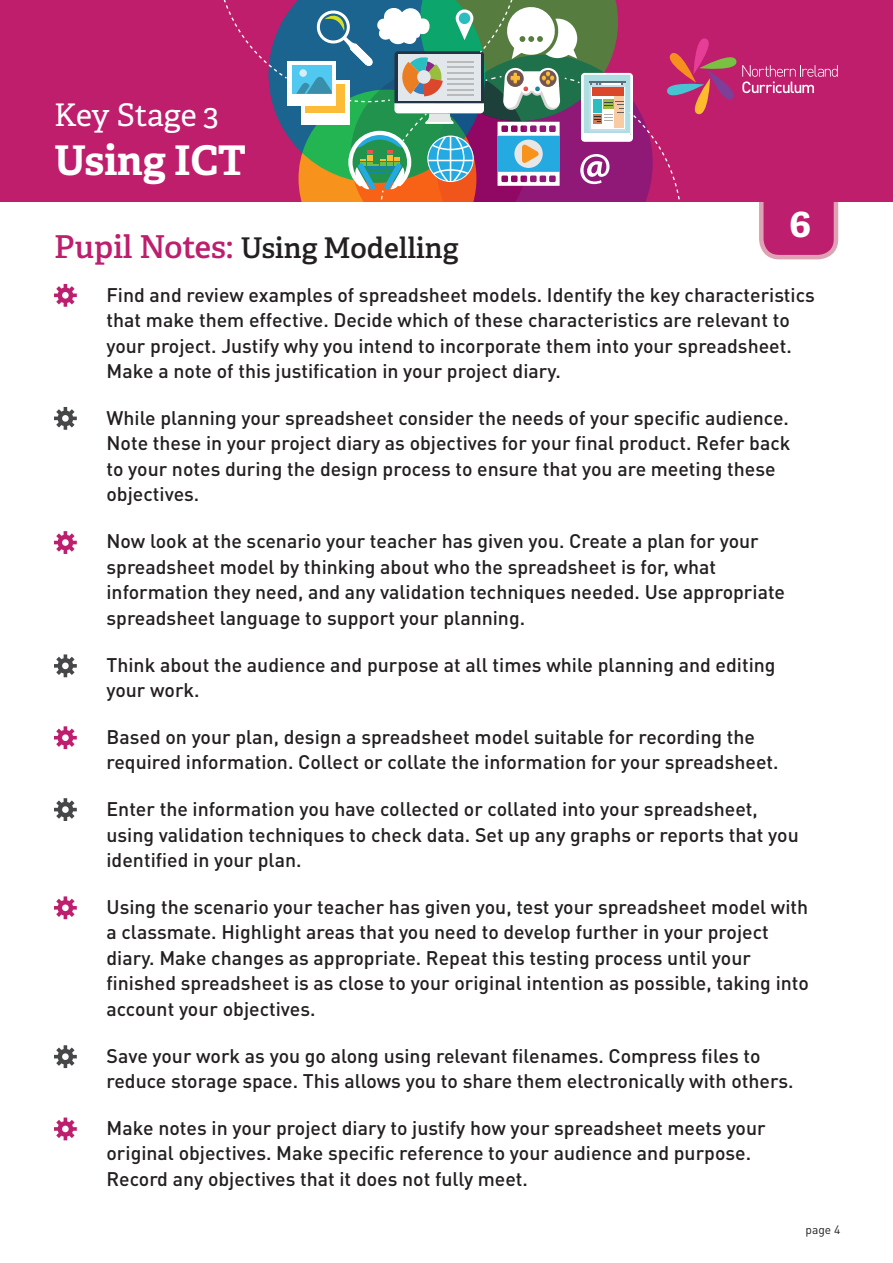
<style>
.page{position:relative;width:893px;height:1263px;background:#fff}
.page>*{position:absolute;margin:0;border:0;box-sizing:border-box;transform-origin:0 0}
.t1{font:700 40.8px "Adelle";color:#fff}
.Levels_Bullets{font:700 39px "Adelle";color:#fff}
.t2{font:31.05px "Adelle";letter-spacing:-.005em;color:#fff}
.t3{font:600 28.5px "Adelle";color:#231f20}
.Body_Text_New{font:500 19.5px/25.5px "DIN Pro";color:#231f20}
.t4{font:12px "DIN Pro";color:#231f20}
.s1{font-size:31.5px;color:#bd1e6d}
</style>
<div class="page">
<div style="left:0;top:0;width:893px;height:202px;background:#bf1e6d"></div>
<svg style="left:223px;top:0;width:616px;height:260px"></svg>
<svg style="left:54px;top:284px;width:23px;height:23px"></svg>
<svg style="left:54px;top:407px;width:23px;height:23px"></svg>
<svg style="left:54px;top:531px;width:23px;height:23px"></svg>
<svg style="left:54px;top:654px;width:23px;height:23px"></svg>
<svg style="left:54px;top:726px;width:23px;height:23px"></svg>
<svg style="left:54px;top:798px;width:23px;height:23px"></svg>
<svg style="left:54px;top:896px;width:23px;height:23px"></svg>
<svg style="left:54px;top:1045px;width:23px;height:23px"></svg>
<svg style="left:54px;top:1117px;width:23px;height:23px"></svg>
<h3 class="t2" style="left:54px;top:96px;width:166px">Key Stage 3</h3>
<h1 class="t1" style="left:54px;top:135px;width:194px">Using ICT</h1>
<h3 class="t3" style="left:54px;top:230px;width:406px"><span class="s1">Pupil Notes:</span> Using Modelling</h3>
<p class="Levels_Bullets" style="left:789px;top:198px;width:24px">6</p>
<p class="Body_Text_New" style="left:106px;top:281px;width:710px">Find and review examples of spreadsheet models. Identify the key characteristics that make them effective. Decide which of these characteristics are relevant to your project. Justify why you intend to incorporate them into your spreadsheet.<br>Make a note of this justification in your project diary.</p>
<p class="Body_Text_New" style="left:106px;top:404px;width:685px">While planning your spreadsheet consider the needs of your specific audience.<br>Note these in your project diary as objectives for your final product. Refer back to your notes during the design process to ensure that you are meeting these objectives.</p>
<p class="Body_Text_New" style="left:106px;top:528px;width:680px">Now look at the scenario your teacher has given you. Create a plan for your spreadsheet model by thinking about who the spreadsheet is for, what information they need, and any validation techniques needed. Use appropriate spreadsheet language to support your planning.</p>
<p class="Body_Text_New" style="left:106px;top:651px;width:671px">Think about the audience and purpose at all times while planning and editing your work.</p>
<p class="Body_Text_New" style="left:106px;top:723px;width:674px">Based on your plan, design a spreadsheet model suitable for recording the required information. Collect or collate the information for your spreadsheet.</p>
<p class="Body_Text_New" style="left:106px;top:795px;width:694px">Enter the information you have collected or collated into your spreadsheet, using validation techniques to check data. Set up any graphs or reports that you identified in your plan.</p>
<p class="Body_Text_New" style="left:106px;top:893px;width:704px">Using the scenario your teacher has given you, test your spreadsheet model with a classmate. Highlight areas that you need to develop further in your project diary. Make changes as appropriate. Repeat this testing process until your finished spreadsheet is as close to your original intention as possible, taking into account your objectives.</p>
<p class="Body_Text_New" style="left:106px;top:1042px;width:688px">Save your work as you go along using relevant filenames. Compress files to reduce storage space. This allows you to share them electronically with others.</p>
<p class="Body_Text_New" style="left:106px;top:1114px;width:661px">Make notes in your project diary to justify how your spreadsheet meets your original objectives. Make specific reference to your audience and purpose.<br>Record any objectives that it does not fully meet.</p>
<p class="t4" style="left:805px;top:1221px;width:36px">page 4</p>
</div>
